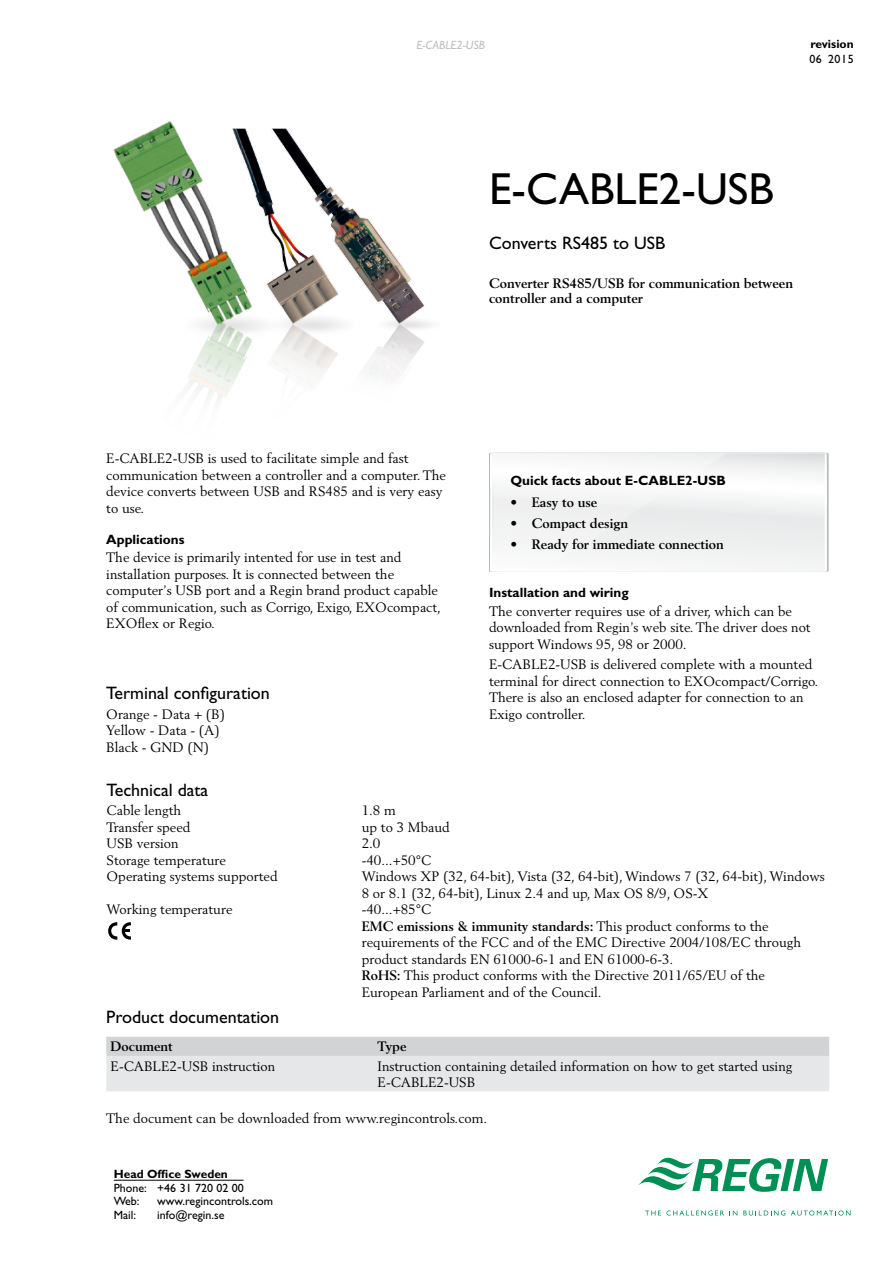
<style>
.page{position:relative;width:893px;height:1263px;background:#fff}
.page>*{position:absolute;margin:0;border:0;box-sizing:border-box;transform-origin:0 0}
.H_gill{font:45px "Gill Sans";color:#000}
.H_gill_mid{font:18px "Gill Sans";color:#000}
.body{font:13.5px/16.5px "Berling";color:#000}
.body_2_tab{font:13.5px/16.5px "Berling";color:#000}
.H_berling_small_bold{font:700 13.5px/15.8px "Berling";color:#000}
.H_gill_bold_small{font:700 13.5px "Gill Sans";color:#000}
.t1{font:12px/13.5px "Gill Sans";color:#000}
.t2{font:700 12px "Gill Sans";color:#000}
.t3{font:italic 12px "Gill Sans";color:#bcbec0}
.s1{font-weight:700}
</style>
<div class="page">
<svg style="left:638px;top:1158px;width:190px;height:34px"></svg>
<svg style="left:645px;top:1210px;width:79px;height:5px"></svg>
<svg style="left:732px;top:1210px;width:5px;height:5px"></svg>
<svg style="left:743px;top:1210px;width:42px;height:5px"></svg>
<svg style="left:791px;top:1210px;width:59px;height:5px"></svg>
<hr style="left:114px;top:1180px;width:130px;height:1px;background:#000">
<svg style="left:108px;top:922px;width:23px;height:18px"></svg>
<svg style="left:106px;top:1037px;width:723px;height:54px;background:#dee0e1"></svg>
<img style="left:113px;top:121px;width:318px;height:279px">
<svg style="left:489px;top:453px;width:339px;height:119px"></svg>
<p class="t3" style="left:416px;top:38px;width:70px">E-CABLE2-USB</p>
<p class="t2" style="left:810px;top:37px;width:45px">revision</p>
<p class="t1" style="left:809px;top:52px;width:46px">06 2015</p>
<p class="H_gill" style="left:489px;top:163px;width:286px">E-CABLE2-USB</p>
<p class="H_gill_mid" style="left:489px;top:233px;width:178px">Converts RS485 to USB</p>
<p class="H_berling_small_bold" style="left:489px;top:275px;width:306px">Converter RS485/USB for communication between controller and a computer</p>
<p class="body" style="left:106px;top:450px;width:341px">E-CABLE2-USB is used to facilitate simple and fast communication between a controller and a computer. The device converts between USB and RS485 and is very easy to use.</p>
<p class="H_gill_bold_small" style="left:106px;top:531px;width:80px">Applications</p>
<p class="body" style="left:106px;top:549px;width:336px">The device is primarily intented for use in test and installation purposes. It is connected between the computer’s USB port and a Regin brand product capable of communication, such as Corrigo, Exigo, EXOcompact, EXOflex or Regio.</p>
<p class="H_gill_mid" style="left:106px;top:682px;width:165px">Terminal configuration</p>
<p class="body" style="left:106px;top:705px;width:120px">Orange - Data + (B)<br>Yellow - Data - (A)<br>Black - GND (N)</p>
<p class="H_gill_bold_small" style="left:510px;top:472px;width:217px">Quick facts about E-CABLE2-USB</p>
<p class="H_berling_small_bold" style="left:510px;top:494px;width:88px">• Easy to use</p>
<p class="H_berling_small_bold" style="left:510px;top:515px;width:119px">• Compact design</p>
<p class="H_berling_small_bold" style="left:510px;top:536px;width:215px">• Ready for immediate connection</p>
<p class="H_gill_bold_small" style="left:489px;top:584px;width:141px">Installation and wiring</p>
<p class="body" style="left:489px;top:602px;width:323px">The converter requires use of a driver, which can be downloaded from Regin’s web site. The driver does not support Windows 95, 98 or 2000.</p>
<p class="body" style="left:489px;top:656px;width:331px">E-CABLE2-USB is delivered complete with a mounted terminal for direct connection to EXOcompact/Corrigo.<br>There is also an enclosed adapter for connection to an Exigo controller.</p>
<p class="H_gill_mid" style="left:107px;top:779px;width:103px">Technical data</p>
<p class="body_2_tab" style="left:107px;top:802px;width:76px">Cable length</p>
<p class="body_2_tab" style="left:362px;top:802px;width:36px">1.8 m</p>
<p class="body_2_tab" style="left:107px;top:819px;width:85px">Transfer speed</p>
<p class="body_2_tab" style="left:362px;top:819px;width:90px">up to 3 Mbaud</p>
<p class="body_2_tab" style="left:107px;top:835px;width:74px">USB version</p>
<p class="body_2_tab" style="left:362px;top:835px;width:20px">2.0</p>
<p class="body_2_tab" style="left:107px;top:852px;width:121px">Storage temperature</p>
<p class="body_2_tab" style="left:362px;top:852px;width:71px">-40...+50°C</p>
<p class="body_2_tab" style="left:107px;top:868px;width:172px">Operating systems supported</p>
<p class="body_2_tab" style="left:362px;top:868px;width:465px">Windows XP (32, 64-bit), Vista (32, 64-bit), Windows 7 (32, 64-bit), Windows<br>8 or 8.1 (32, 64-bit), Linux 2.4 and up, Max OS 8/9, OS-X</p>
<p class="body_2_tab" style="left:107px;top:901px;width:127px">Working temperature</p>
<p class="body_2_tab" style="left:362px;top:901px;width:71px">-40...+85°C</p>
<p class="body_2_tab" style="left:362px;top:918px;width:441px"><span class="s1">EMC emissions &amp; immunity standards:</span> This product conforms to the requirements of the FCC and of the EMC Directive 2004/108/EC through product standards EN 61000-6-1 and EN 61000-6-3.</p>
<p class="body_2_tab" style="left:362px;top:967px;width:405px"><span class="s1">RoHS:</span> This product conforms with the Directive 2011/65/EU of the<br>European Parliament and of the Council.</p>
<p class="H_gill_mid" style="left:106px;top:1007px;width:174px">Product documentation</p>
<p class="H_berling_small_bold" style="left:111px;top:1039px;width:64px">Document</p>
<p class="H_berling_small_bold" style="left:377px;top:1039px;width:31px">Type</p>
<p class="body_2_tab" style="left:111px;top:1057px;width:166px">E-CABLE2-USB instruction</p>
<p class="body_2_tab" style="left:377px;top:1057px;width:416px">Instruction containing detailed information on how to get started using<br>E-CABLE2-USB</p>
<p class="body" style="left:106px;top:1110px;width:383px">The document can be downloaded from www.regincontrols.com.</p>
<p class="t2" style="left:114px;top:1167px;width:116px">Head Office Sweden</p>
<p class="t1" style="left:114px;top:1181px;width:131px">Phone: +46 31 720 02 00<br>Web:</p>
<p class="t1" style="left:157px;top:1194px;width:117px">www.regincontrols.com</p>
<p class="t1" style="left:114px;top:1208px;width:24px">Mail:</p>
<p class="t1" style="left:157px;top:1208px;width:69px">info@regin.se</p>
</div>
